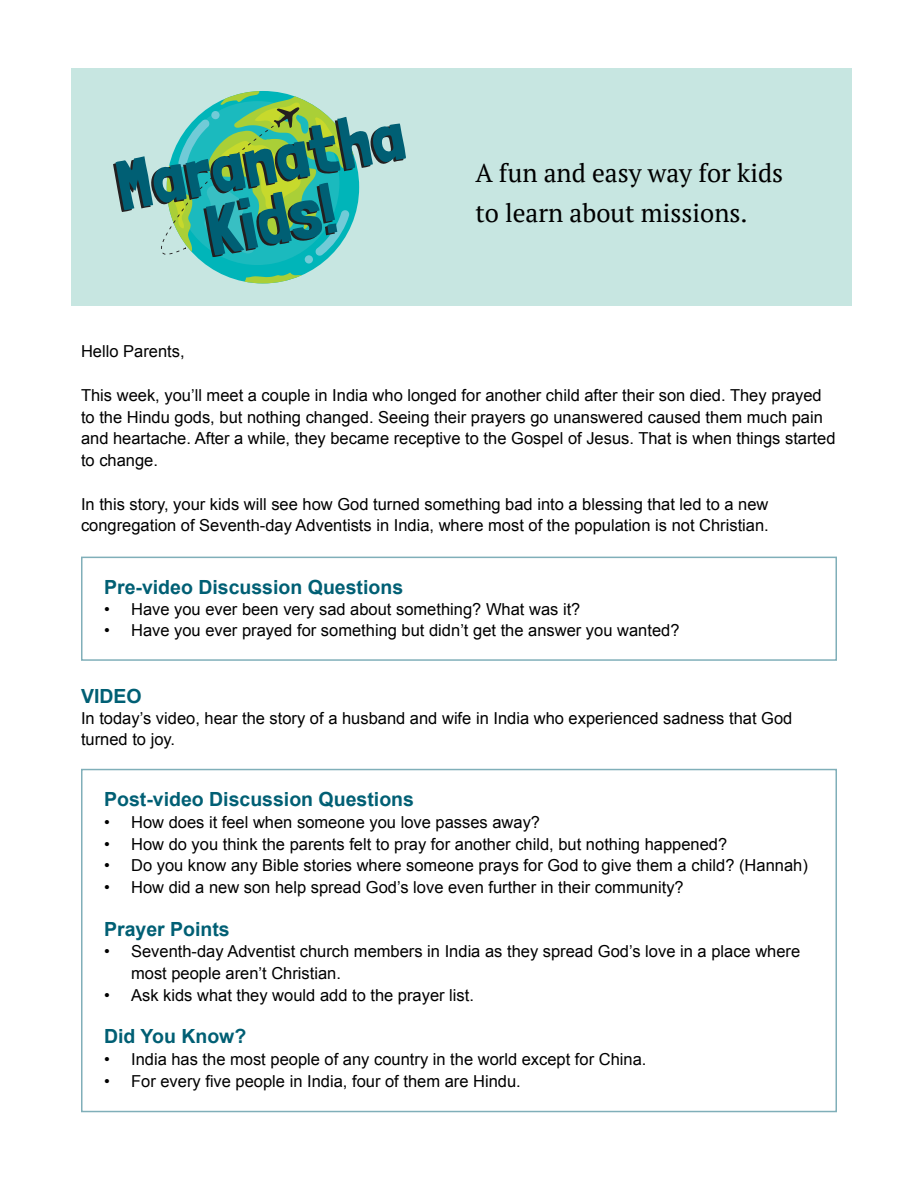
<style>
.page{position:relative;width:918px;height:1188px;background:#fff}
.page>*{position:absolute;margin:0;border:0;box-sizing:border-box;transform-origin:0 0}
.t1{font:25.5px/40.5px "PT Serif";color:#000}
.t2{font:700 19.5px "Arial";color:#005f74}
.t3{font:16.5px/21.8px "Arial";color:#000}
</style>
<div class="page">
<div style="left:81px;top:557px;width:756px;height:104px;border:2px solid #80afb9"></div>
<div style="left:81px;top:769px;width:756px;height:343px;border:2px solid #80afb9"></div>
<div style="left:71px;top:68px;width:780px;height:237px;background:#c7e6e1"></div>
<svg style="left:167px;top:91px;width:192px;height:192px;background:#05b6ba"></svg>
<svg style="left:244px;top:273px;width:58px;height:10px"></svg>
<div style="left:305px;top:255px;width:8px;height:9px;background:#71cbd7;border-radius:50%"></div>
<svg style="left:113px;top:91px;width:293px;height:166px"></svg>
<h1 class="t1" style="left:475px;top:152px;width:309px">A fun and easy way for kids to learn about missions.</h1>
<p class="t3" style="left:81px;top:341px;width:105px">Hello Parents,</p>
<p class="t3" style="left:81px;top:384px;width:756px">This week, you’ll meet a couple in India who longed for another child after their son died. They prayed to the Hindu gods, but nothing changed. Seeing their prayers go unanswered caused them much pain and heartache. After a while, they became receptive to the Gospel of Jesus. That is when things started to change.</p>
<p class="t3" style="left:81px;top:493px;width:689px">In this story, your kids will see how God turned something bad into a blessing that led to a new congregation of Seventh-day Adventists in India, where most of the population is not Christian.</p>
<p class="t2" style="left:104px;top:574px;width:301px">Pre-video Discussion Questions</p>
<p class="t3" style="left:104px;top:598px;width:478px">• Have you ever been very sad about something? What was it?</p>
<p class="t3" style="left:104px;top:619px;width:577px">• Have you ever prayed for something but didn’t get the answer you wanted?</p>
<p class="t2" style="left:81px;top:683px;width:62px">VIDEO</p>
<p class="t3" style="left:81px;top:708px;width:713px;line-height:21px">In today’s video, hear the story of a husband and wife in India who experienced sadness that God turned to joy.</p>
<p class="t2" style="left:104px;top:786px;width:311px">Post-video Discussion Questions</p>
<p class="t3" style="left:104px;top:811px;width:438px">• How does it feel when someone you love passes away?</p>
<p class="t3" style="left:104px;top:833px;width:625px">• How do you think the parents felt to pray for another child, but nothing happened?</p>
<p class="t3" style="left:104px;top:855px;width:705px">• Do you know any Bible stories where someone prays for God to give them a child? (Hannah)</p>
<p class="t3" style="left:104px;top:877px;width:581px">• How did a new son help spread God’s love even further in their community?</p>
<p class="t2" style="left:104px;top:916px;width:127px">Prayer Points</p>
<p class="t3" style="left:131px;top:941px;width:671px;text-indent:-27px">• Seventh-day Adventist church members in India as they spread God’s love in a place where most people aren’t Christian.</p>
<p class="t3" style="left:104px;top:984px;width:371px">• Ask kids what they would add to the prayer list.</p>
<p class="t2" style="left:104px;top:1024px;width:144px">Did You Know?</p>
<p class="t3" style="left:104px;top:1048px;width:544px">• India has the most people of any country in the world except for China.</p>
<p class="t3" style="left:104px;top:1070px;width:418px">• For every five people in India, four of them are Hindu.</p>
</div>
